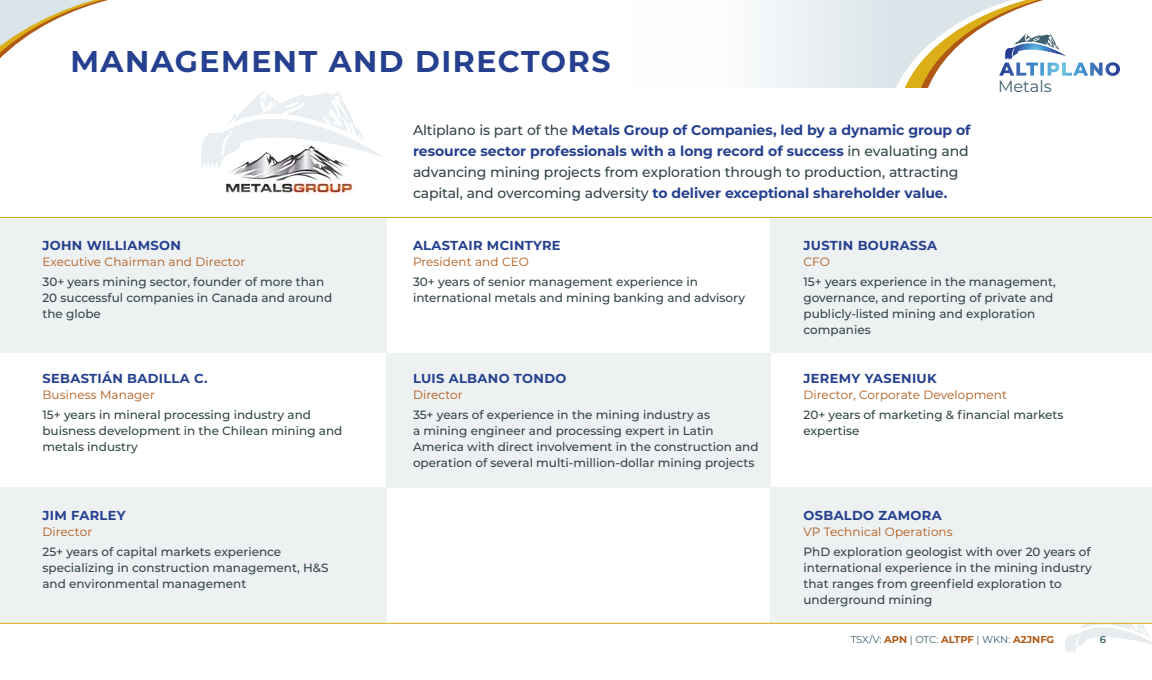
<style>
.page{position:relative;width:1152px;height:680px;background:#fff}
.page>*{position:absolute;margin:0;border:0;box-sizing:border-box;transform-origin:0 0}
.t1{font:700 30px "Montserrat";letter-spacing:.05em;color:#25408f}
.t2{font:16.2px "Montserrat";color:#3e606f}
.t3{font:500 14px/21px "Montserrat";letter-spacing:-.015em;color:#334549}
.t4{font:700 13px "Montserrat";letter-spacing:.025em;color:#25408f}
.t5{font:500 12px/16px "Montserrat";color:#334549}
.t6{font:12px "Montserrat";letter-spacing:.01em;color:#b05917}
.t7{font:10px "Montserrat";letter-spacing:-.01em;color:#3e606f}
.t8{font:600 10px "Montserrat";color:#3e606f}
.s1{font-weight:700;color:#25408f}
.s2{font-weight:700;color:#b05917}
</style>
<div class="page">
<svg style="left:0;top:0;width:108px;height:59px"></svg>
<svg style="left:1084px;top:62px;width:36px;height:14px"></svg>
<svg style="left:757px;top:0;width:327px;height:88px"></svg>
<svg style="left:1065px;top:624px;width:87px;height:29px"></svg>
<div style="left:0;top:218px;width:387px;height:135px;background:#eef1f2"></div>
<div style="left:0;top:488px;width:387px;height:135px;background:#eef1f2"></div>
<div style="left:771px;top:218px;width:381px;height:135px;background:#eef1f2"></div>
<div style="left:771px;top:488px;width:381px;height:135px;background:#eef1f2"></div>
<div style="left:387px;top:353px;width:384px;height:135px;background:#eef1f2"></div>
<hr style="left:0;top:217px;width:1152px;height:1px;background:#dbad17">
<hr style="left:0;top:623px;width:1152px;height:1px;background:#dbad17">
<svg style="left:201px;top:92px;width:182px;height:75px"></svg>
<img style="left:215px;top:144px;width:148px;height:52px">
<h1 class="t1" style="left:70px;top:40px;width:542px">MANAGEMENT AND DIRECTORS</h1>
<p class="t3" style="left:413px;top:119px;width:559px">Altiplano is part of the <span class="s1">Metals Group of Companies, led by a dynamic group of resource sector professionals with a long record of success</span> in evaluating and advancing mining projects from exploration through to production, attracting capital, and overcoming adversity <span class="s1">to deliver exceptional shareholder value.</span></p>
<h2 class="t2" style="left:998px;top:75px;width:55px">Metals</h2>
<p class="t4" style="left:42px;top:236px;width:140px">JOHN WILLIAMSON</p>
<p class="t6" style="left:42px;top:253px;width:204px">Executive Chairman and Director</p>
<p class="t5" style="left:42px;top:273px;width:291px">30+ years mining sector, founder of more than<br>20 successful companies in Canada and around the globe</p>
<p class="t4" style="left:42px;top:369px;width:167px">SEBASTIÁN BADILLA C.</p>
<p class="t6" style="left:42px;top:387px;width:114px">Business Manager</p>
<p class="t5" style="left:42px;top:407px;width:301px">15+ years in mineral processing industry and buisness development in the Chilean mining and metals industry</p>
<p class="t4" style="left:42px;top:506px;width:85px">JIM FARLEY</p>
<p class="t6" style="left:42px;top:523px;width:51px">Director</p>
<p class="t5" style="left:42px;top:543px;width:288px">25+ years of capital markets experience specializing in construction management, H&amp;S and environmental management</p>
<p class="t4" style="left:413px;top:236px;width:149px">ALASTAIR MCINTYRE</p>
<p class="t6" style="left:413px;top:253px;width:117px">President and CEO</p>
<p class="t5" style="left:413px;top:273px;width:334px">30+ years of senior management experience in international metals and mining banking and advisory</p>
<p class="t4" style="left:413px;top:369px;width:155px">LUIS ALBANO TONDO</p>
<p class="t6" style="left:413px;top:387px;width:51px">Director</p>
<p class="t5" style="left:413px;top:407px;width:347px">35+ years of experience in the mining industry as<br>a mining engineer and processing expert in Latin America with direct involvement in the construction and operation of several multi-million-dollar mining projects</p>
<p class="t4" style="left:804px;top:236px;width:135px">JUSTIN BOURASSA</p>
<p class="t6" style="left:804px;top:253px;width:28px">CFO</p>
<p class="t5" style="left:804px;top:273px;width:254px">15+ years experience in the management, governance, and reporting of private and publicly-listed mining and exploration companies</p>
<p class="t4" style="left:804px;top:369px;width:135px">JEREMY YASENIUK</p>
<p class="t6" style="left:804px;top:387px;width:205px">Director, Corporate Development</p>
<p class="t5" style="left:804px;top:407px;width:262px">20+ years of marketing &amp; financial markets expertise</p>
<p class="t4" style="left:804px;top:506px;width:140px">OSBALDO ZAMORA</p>
<p class="t6" style="left:804px;top:523px;width:151px">VP Technical Operations</p>
<p class="t5" style="left:804px;top:543px;width:290px">PhD exploration geologist with over 20 years of international experience in the mining industry that ranges from greenfield exploration to underground mining</p>
<p class="t7" style="left:851px;top:632px;width:205px">TSX/V: <span class="s2">APN</span> | OTC: <span class="s2">ALTPF</span> | WKN: <span class="s2">A2JNFG</span></p>
<p class="t8" style="left:1100px;top:632px;width:8px">6</p>
</div>
